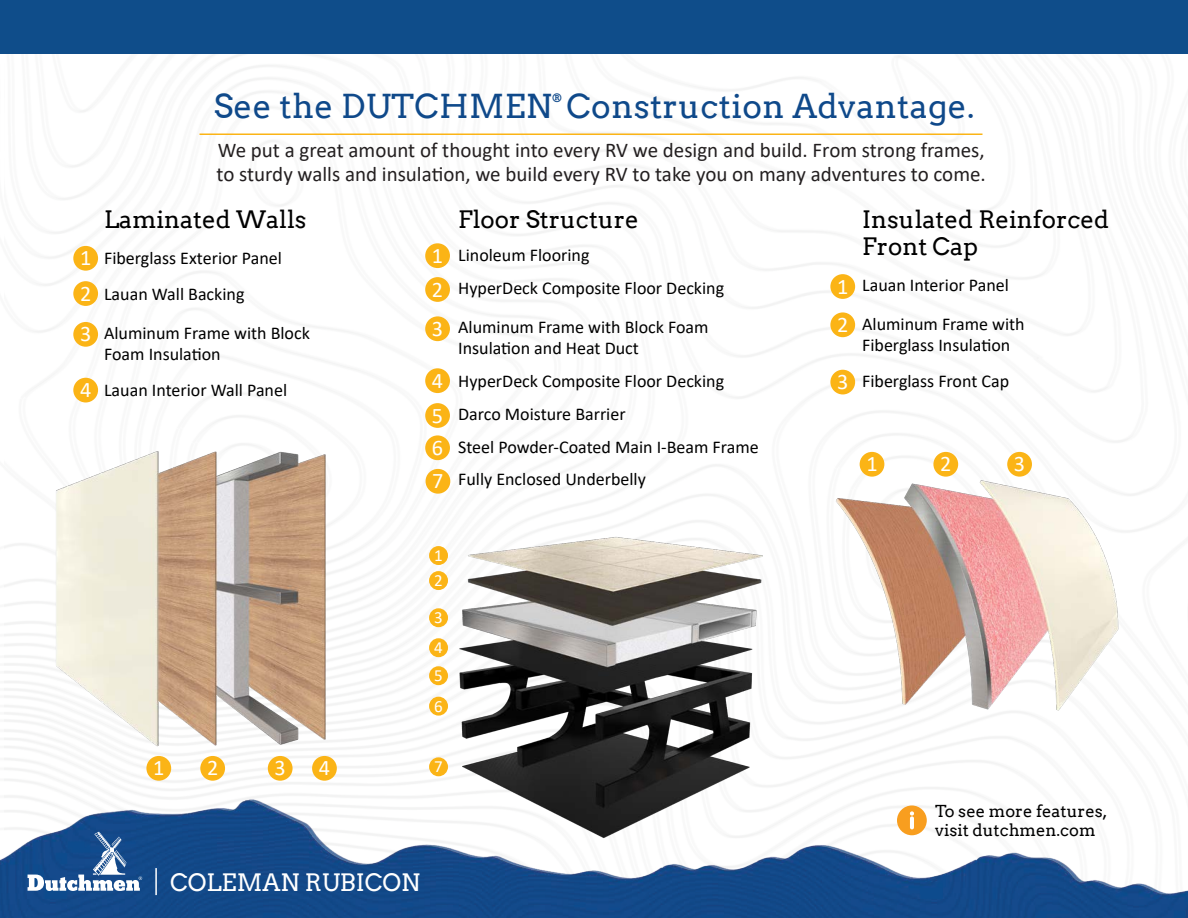
<style>
.page{position:relative;width:1188px;height:918px;background:#fff}
.page>*{position:absolute;margin:0;border:0;box-sizing:border-box;transform-origin:0 0}
.t1{font:33px "Arvo";letter-spacing:.01em;color:#0f498a}
.t2{font:24px/27px "Arvo";color:#000}
.t3{font:24px "Arvo";color:#fff}
.t4{font:22.2px "Calibri";color:#fff}
.t5{font:21px/24px "Calibri";color:#231f20}
.t6{font:18px/21px "Calibri";color:#000}
.t7{font:16.95px "Calibri";color:#fff}
.t8{font:16.5px "Arvo";color:#000}
.t9{font:10.5px "Arvo";color:#0f498a}
</style>
<div class="page">
<img style="left:4px;top:54px;width:1166px;height:720px">
<img style="left:0;top:774px;width:1188px;height:144px">
<div style="left:0;top:0;width:1188px;height:54px;background:#0f4d8a"></div>
<div style="left:74px;top:323px;width:23px;height:23px;background:#fbb416;border-radius:50%"></div>
<div style="left:73px;top:322px;width:25px;height:25px;border:2px solid #fbb416;border-radius:50%"></div>
<div style="left:74px;top:379px;width:23px;height:22px;background:#fbb416;border-radius:50%"></div>
<div style="left:73px;top:378px;width:25px;height:24px;border:2px solid #fbb416;border-radius:50%"></div>
<div style="left:74px;top:247px;width:23px;height:23px;background:#fbb416;border-radius:50%"></div>
<div style="left:73px;top:246px;width:25px;height:25px;border:2px solid #fbb416;border-radius:50%"></div>
<div style="left:74px;top:282px;width:23px;height:23px;background:#fbb416;border-radius:50%"></div>
<div style="left:73px;top:281px;width:25px;height:25px;border:2px solid #fbb416;border-radius:50%"></div>
<div style="left:426px;top:317px;width:23px;height:23px;background:#fbb416;border-radius:50%"></div>
<div style="left:425px;top:316px;width:25px;height:25px;border:2px solid #fbb416;border-radius:50%"></div>
<div style="left:426px;top:369px;width:23px;height:23px;background:#fbb416;border-radius:50%"></div>
<div style="left:425px;top:368px;width:25px;height:25px;border:2px solid #fbb416;border-radius:50%"></div>
<div style="left:426px;top:404px;width:23px;height:23px;background:#fbb416;border-radius:50%"></div>
<div style="left:425px;top:403px;width:25px;height:25px;border:2px solid #fbb416;border-radius:50%"></div>
<div style="left:426px;top:436px;width:23px;height:23px;background:#fbb416;border-radius:50%"></div>
<div style="left:425px;top:435px;width:25px;height:25px;border:2px solid #fbb416;border-radius:50%"></div>
<div style="left:427px;top:470px;width:22px;height:23px;background:#fbb416;border-radius:50%"></div>
<div style="left:426px;top:469px;width:24px;height:25px;border:2px solid #fbb416;border-radius:50%"></div>
<div style="left:426px;top:244px;width:23px;height:23px;background:#fbb416;border-radius:50%"></div>
<div style="left:425px;top:243px;width:25px;height:25px;border:2px solid #fbb416;border-radius:50%"></div>
<div style="left:426px;top:278px;width:23px;height:23px;background:#fbb416;border-radius:50%"></div>
<div style="left:425px;top:277px;width:25px;height:25px;border:2px solid #fbb416;border-radius:50%"></div>
<div style="left:831px;top:371px;width:23px;height:22px;background:#fbb416;border-radius:50%"></div>
<div style="left:830px;top:370px;width:25px;height:24px;border:2px solid #fbb416;border-radius:50%"></div>
<div style="left:831px;top:275px;width:23px;height:23px;background:#fbb416;border-radius:50%"></div>
<div style="left:830px;top:274px;width:25px;height:25px;border:2px solid #fbb416;border-radius:50%"></div>
<div style="left:831px;top:313px;width:23px;height:23px;background:#fbb416;border-radius:50%"></div>
<div style="left:830px;top:312px;width:25px;height:25px;border:2px solid #fbb416;border-radius:50%"></div>
<img style="left:437px;top:504px;width:336px;height:351px">
<div style="left:430px;top:609px;width:17px;height:17px;background:#fbb416;border-radius:50%"></div>
<div style="left:429px;top:608px;width:19px;height:19px;border:2px solid #fbb416;border-radius:50%"></div>
<div style="left:430px;top:639px;width:17px;height:17px;background:#fbb416;border-radius:50%"></div>
<div style="left:429px;top:638px;width:19px;height:19px;border:2px solid #fbb416;border-radius:50%"></div>
<div style="left:430px;top:667px;width:17px;height:17px;background:#fbb416;border-radius:50%"></div>
<div style="left:429px;top:666px;width:19px;height:19px;border:2px solid #fbb416;border-radius:50%"></div>
<div style="left:430px;top:697px;width:17px;height:18px;background:#fbb416;border-radius:50%"></div>
<div style="left:429px;top:697px;width:19px;height:19px;border:2px solid #fbb416;border-radius:50%"></div>
<div style="left:430px;top:758px;width:17px;height:18px;background:#fbb416;border-radius:50%"></div>
<div style="left:429px;top:757px;width:19px;height:19px;border:2px solid #fbb416;border-radius:50%"></div>
<div style="left:430px;top:547px;width:17px;height:17px;background:#fbb416;border-radius:50%"></div>
<div style="left:429px;top:546px;width:19px;height:19px;border:2px solid #fbb416;border-radius:50%"></div>
<div style="left:430px;top:572px;width:17px;height:17px;background:#fbb416;border-radius:50%"></div>
<div style="left:429px;top:571px;width:19px;height:19px;border:2px solid #fbb416;border-radius:50%"></div>
<div style="left:269px;top:757px;width:23px;height:23px;background:#fbb416;border-radius:50%"></div>
<div style="left:268px;top:756px;width:25px;height:25px;border:2px solid #fbb416;border-radius:50%"></div>
<div style="left:313px;top:757px;width:23px;height:23px;background:#fbb416;border-radius:50%"></div>
<div style="left:312px;top:756px;width:25px;height:25px;border:2px solid #fbb416;border-radius:50%"></div>
<div style="left:147px;top:757px;width:23px;height:23px;background:#fbb416;border-radius:50%"></div>
<div style="left:146px;top:756px;width:25px;height:25px;border:2px solid #fbb416;border-radius:50%"></div>
<div style="left:201px;top:757px;width:23px;height:23px;background:#fbb416;border-radius:50%"></div>
<div style="left:200px;top:756px;width:25px;height:25px;border:2px solid #fbb416;border-radius:50%"></div>
<img style="left:48px;top:424px;width:297px;height:343px">
<div style="left:1008px;top:453px;width:23px;height:23px;background:#fbb416;border-radius:50%"></div>
<div style="left:1007px;top:452px;width:25px;height:25px;border:2px solid #fbb416;border-radius:50%"></div>
<div style="left:861px;top:453px;width:22px;height:23px;background:#fbb416;border-radius:50%"></div>
<div style="left:860px;top:452px;width:24px;height:25px;border:2px solid #fbb416;border-radius:50%"></div>
<div style="left:934px;top:453px;width:23px;height:23px;background:#fbb416;border-radius:50%"></div>
<div style="left:933px;top:452px;width:25px;height:25px;border:2px solid #fbb416;border-radius:50%"></div>
<img style="left:825px;top:478px;width:313px;height:239px">
<hr style="left:200px;top:133px;width:782px;height:2px;background:#fbb416">
<svg style="left:28px;top:831px;width:118px;height:60px"></svg>
<hr style="left:155px;top:868px;width:2px;height:27px;background:#fff">
<div style="left:897px;top:806px;width:30px;height:29px;background:#f89e1f;border-radius:50%"></div>
<svg style="left:910px;top:811px;width:4px;height:18px"></svg>
<p class="t4" style="left:80px;top:243px;width:13px">1</p>
<p class="t4" style="left:80px;top:278px;width:13px">2</p>
<p class="t4" style="left:80px;top:319px;width:13px">3</p>
<p class="t4" style="left:80px;top:374px;width:13px">4</p>
<p class="t9" style="left:552px;top:91px;width:11px">®</p>
<p class="t1" style="left:214px;top:86px;width:762px">See the DUTCHMEN Construction Advantage.</p>
<p class="t5" style="left:217px;top:138px;width:771px">We put a great amount of thought into every RV we design and build. From strong frames, to sturdy walls and insulation, we build every RV to take you on many adventures to come.</p>
<p class="t2" style="left:104px;top:205px;width:204px">Laminated Walls</p>
<p class="t6" style="left:104px;top:247px;width:179px">Fiberglass Exterior Panel</p>
<p class="t6" style="left:104px;top:283px;width:142px">Lauan Wall Backing</p>
<p class="t6" style="left:104px;top:322px;width:207px">Aluminum Frame with Block<br>Foam Insulation</p>
<p class="t6" style="left:104px;top:379px;width:185px">Lauan Interior Wall Panel</p>
<p class="t4" style="left:432px;top:240px;width:13px">1</p>
<p class="t4" style="left:432px;top:274px;width:13px">2</p>
<p class="t4" style="left:432px;top:313px;width:13px">3</p>
<p class="t4" style="left:432px;top:365px;width:13px">4</p>
<p class="t4" style="left:432px;top:400px;width:13px">5</p>
<p class="t4" style="left:432px;top:432px;width:13px">6</p>
<p class="t4" style="left:432px;top:466px;width:13px">7</p>
<p class="t2" style="left:458px;top:205px;width:182px">Floor Structure</p>
<p class="t6" style="left:458px;top:244px;width:133px">Linoleum Flooring</p>
<p class="t6" style="left:458px;top:277px;width:267px">HyperDeck Composite Floor Decking</p>
<p class="t6" style="left:458px;top:316px;width:252px">Aluminum Frame with Block Foam<br>Insulation and Heat Duct</p>
<p class="t6" style="left:458px;top:370px;width:267px">HyperDeck Composite Floor Decking</p>
<p class="t6" style="left:458px;top:403px;width:169px">Darco Moisture Barrier</p>
<p class="t6" style="left:458px;top:436px;width:302px">Steel Powder-Coated Main I-Beam Frame</p>
<p class="t6" style="left:458px;top:469px;width:189px">Fully Enclosed Underbelly</p>
<p class="t4" style="left:837px;top:271px;width:13px">1</p>
<p class="t4" style="left:837px;top:309px;width:13px">2</p>
<p class="t4" style="left:837px;top:366px;width:13px">3</p>
<p class="t2" style="left:862px;top:205px;width:248px">Insulated Reinforced<br>Front Cap</p>
<p class="t6" style="left:862px;top:274px;width:148px">Lauan Interior Panel</p>
<p class="t6" style="left:862px;top:313px;width:164px">Aluminum Frame with<br>Fiberglass Insulation</p>
<p class="t6" style="left:862px;top:370px;width:149px">Fiberglass Front Cap</p>
<p class="t4" style="left:866px;top:449px;width:13px">1</p>
<p class="t4" style="left:940px;top:449px;width:13px">2</p>
<p class="t4" style="left:1014px;top:449px;width:13px">3</p>
<p class="t4" style="left:153px;top:753px;width:13px">1</p>
<p class="t4" style="left:207px;top:753px;width:13px">2</p>
<p class="t4" style="left:275px;top:753px;width:13px">3</p>
<p class="t4" style="left:319px;top:753px;width:13px">4</p>
<p class="t7" style="left:434px;top:544px;width:10px">1</p>
<p class="t7" style="left:434px;top:569px;width:10px">2</p>
<p class="t7" style="left:434px;top:606px;width:10px">3</p>
<p class="t7" style="left:434px;top:636px;width:10px">4</p>
<p class="t7" style="left:434px;top:664px;width:10px">5</p>
<p class="t7" style="left:434px;top:694px;width:10px">6</p>
<p class="t7" style="left:434px;top:755px;width:10px">7</p>
<h2 class="t3" style="left:174px;top:867px;width:252px">COLEMAN RUBICON</h2>
<p class="t3" style="left:170px;top:868px;width:252px">COLEMAN RUBICON</p>
<p class="t8" style="left:935px;top:801px;width:174px">To see more features,</p>
<p class="t8" style="left:935px;top:820px;width:162px">visit dutchmen.com</p>
</div>
